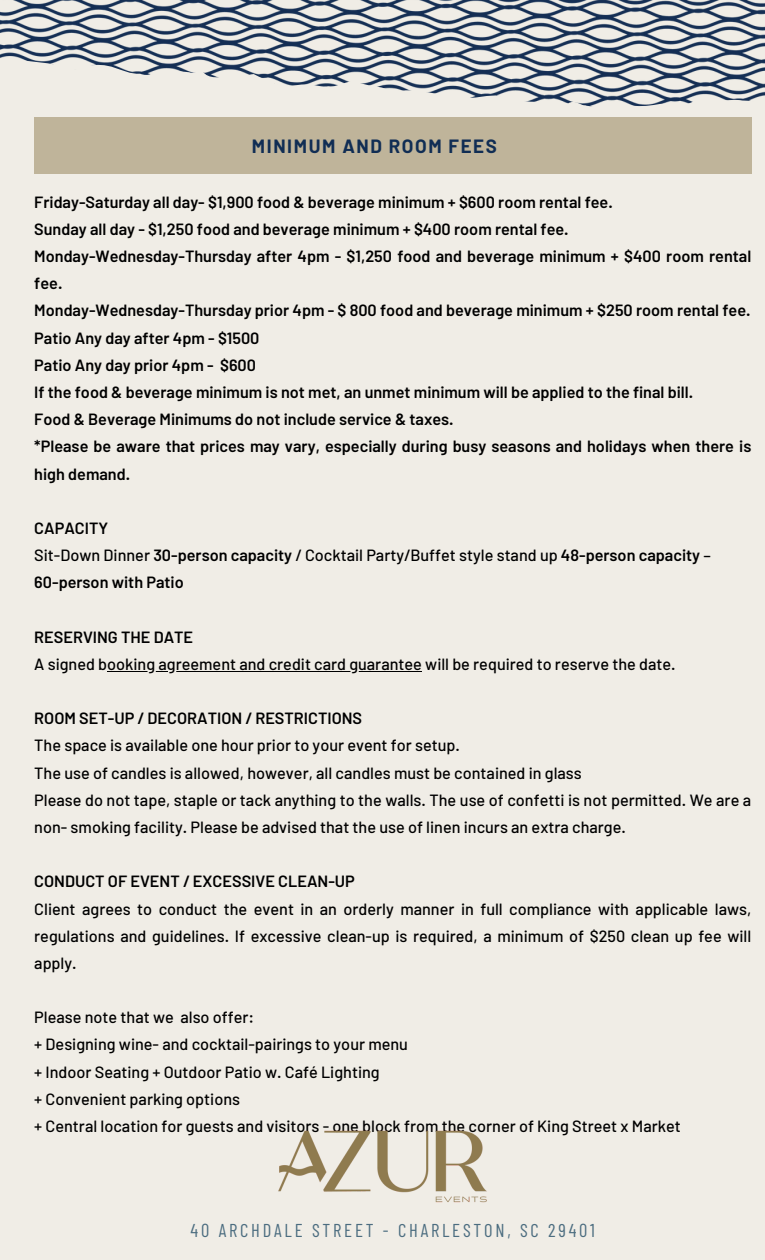
<style>
.page{position:relative;width:765px;height:1260px;background:#f0ede6}
.page>*{position:absolute;margin:0;border:0;box-sizing:border-box;transform-origin:0 0}
.t1{font:700 18.75px "Barlow";letter-spacing:.085em;color:#102d54}
.t2{font:18.62px "Barlow Condensed";letter-spacing:.15em;color:#4c6d80}
.t3{font:500 16.25px/27.2px "Barlow";color:#000}
.t4{font:600 16.25px/27.2px "Barlow";color:#000}
.s1{font-weight:600}
</style>
<div class="page">
<img style="left:0;top:0;width:765px;height:106px">
<hr style="left:107px;top:671px;width:315px;height:1px;background:#000">
<div style="left:34px;top:117px;width:717px;height:57px;background:#bfb49a"></div>
<img style="left:278px;top:1130px;width:209px;height:73px">
<p class="t1" style="left:252px;top:134px;width:246px">MINIMUM AND ROOM FEES</p>
<p class="t4" style="left:34px;top:188px;width:580px">Friday-Saturday all day- $1,900 food &amp; beverage minimum + $600 room rental fee.</p>
<p class="t4" style="left:34px;top:215px;width:536px">Sunday all day - $1,250 food and beverage minimum + $400 room rental fee.</p>
<p class="t4" style="left:34px;top:242px;width:719px">Monday-Wednesday-Thursday after 4pm - $1,250 food and beverage minimum + $400 room rental fee.</p>
<p class="t4" style="left:34px;top:296px;width:718px">Monday-Wednesday-Thursday prior 4pm - $ 800 food and beverage minimum + $250 room rental fee.</p>
<p class="t4" style="left:34px;top:323px;width:227px">Patio Any day after 4pm - $1500</p>
<p class="t4" style="left:34px;top:351px;width:223px">Patio Any day prior 4pm - $600</p>
<p class="t4" style="left:34px;top:378px;width:660px">If the food &amp; beverage minimum is not met, an unmet minimum will be applied to the final bill.</p>
<p class="t4" style="left:34px;top:405px;width:421px">Food &amp; Beverage Minimums do not include service &amp; taxes.</p>
<p class="t4" style="left:34px;top:432px;width:719px">*Please be aware that prices may vary, especially during busy seasons and holidays when there is high demand.</p>
<p class="t4" style="left:34px;top:514px;width:75px">CAPACITY</p>
<p class="t3" style="left:34px;top:541px;width:678px">Sit-Down Dinner <span class="s1">30-person capacity</span> / Cocktail Party/Buffet style stand up <span class="s1">48-person capacity</span> –</p>
<p class="t4" style="left:34px;top:568px;width:151px">60-person with Patio</p>
<p class="t4" style="left:34px;top:623px;width:160px">RESERVING THE DATE</p>
<p class="t3" style="left:34px;top:650px;width:643px">A signed booking agreement and credit card guarantee will be required to reserve the date.</p>
<p class="t4" style="left:34px;top:704px;width:329px">ROOM SET-UP / DECORATION / RESTRICTIONS</p>
<p class="t3" style="left:34px;top:731px;width:427px">The space is available one hour prior to your event for setup.</p>
<p class="t3" style="left:34px;top:758px;width:549px">The use of candles is allowed, however, all candles must be contained in glass</p>
<p class="t3" style="left:34px;top:786px;width:719px">Please do not tape, staple or tack anything to the walls. The use of confetti is not permitted. We are a non- smoking facility. Please be advised that the use of linen incurs an extra charge.</p>
<p class="t4" style="left:34px;top:867px;width:322px">CONDUCT OF EVENT / EXCESSIVE CLEAN-UP</p>
<p class="t3" style="left:34px;top:894px;width:719px;text-align:justify">Client agrees to conduct the event in an orderly manner in full compliance with applicable laws, regulations and guidelines. If excessive clean-up is required, a minimum of $250 clean up fee will apply.</p>
<p class="t3" style="left:34px;top:1003px;width:221px">Please note that we also offer:</p>
<p class="t3" style="left:34px;top:1030px;width:375px">+ Designing wine- and cocktail-pairings to your menu</p>
<p class="t3" style="left:34px;top:1058px;width:347px">+ Indoor Seating + Outdoor Patio w. Café Lighting</p>
<p class="t3" style="left:34px;top:1085px;width:207px">+ Convenient parking options</p>
<p class="t3" style="left:34px;top:1112px;width:648px">+ Central location for guests and visitors - one block from the corner of King Street x Market</p>
<p class="t2" style="left:191px;top:1218px;width:406px">40 ARCHDALE STREET - CHARLESTON, SC 29401</p>
</div>
